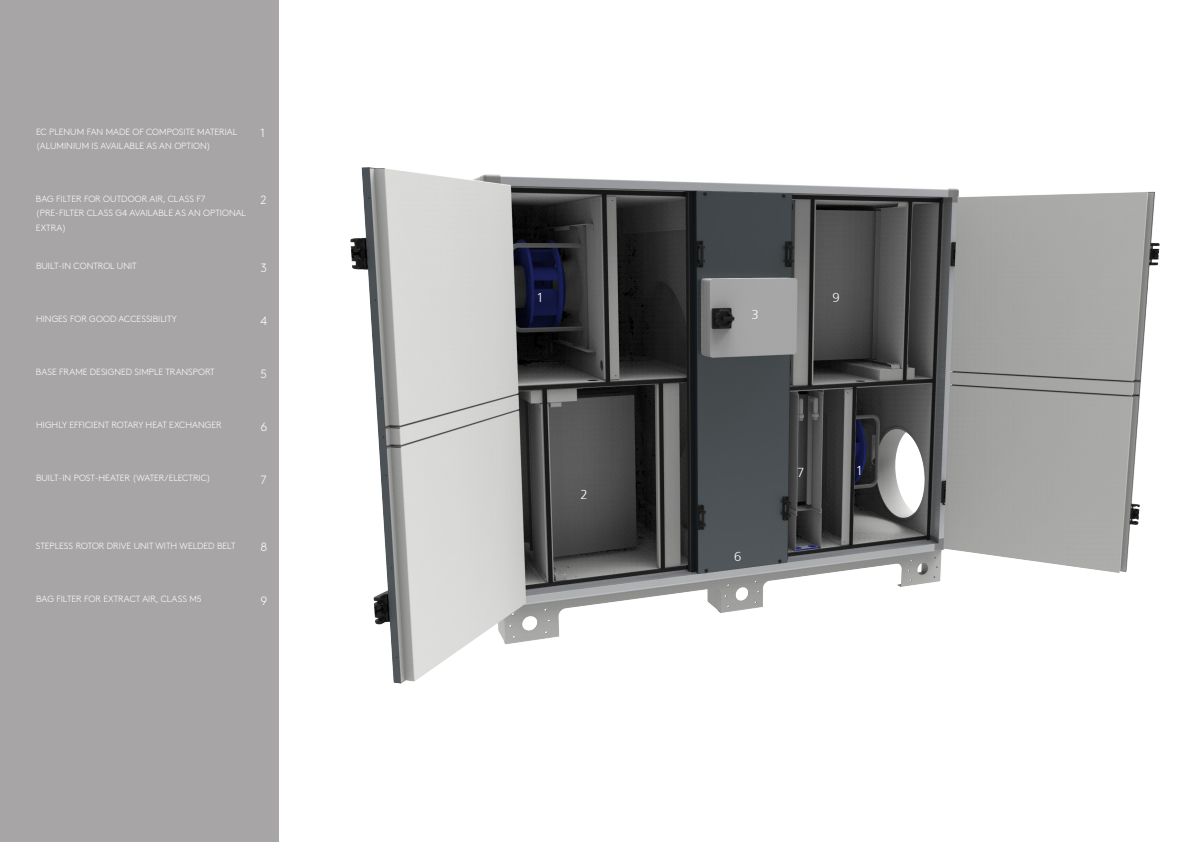
<style>
.page{position:relative;width:1191px;height:842px;background:#fff}
.page>*{position:absolute;margin:0;border:0;box-sizing:border-box;transform-origin:0 0}
.t1{font:300 13px "Frutiger 45";color:#fff}
.Text_white_12{font:300 12px "Swegon Brown";color:#fff}
.Text_white_12-2{font:300 9px/14.4px "Swegon Brown";color:#fff}
</style>
<div class="page">
<img style="left:350px;top:167px;width:810px;height:517px">
<div style="left:0;top:0;width:279px;height:842px;background:#a7a5a6"></div>
<p class="Text_white_12-2" style="left:36px;top:124px;width:203px">EC PLENUM FAN MADE OF COMPOSITE MATERIAL</p>
<p class="Text_white_12-2" style="left:36px;top:138px;width:176px">(ALUMINIUM IS AVAILABLE AS AN OPTION)</p>
<p class="Text_white_12" style="left:260px;top:124px;width:6px">1</p>
<p class="Text_white_12-2" style="left:36px;top:191px;width:171px">BAG FILTER FOR OUTDOOR AIR, CLASS F7</p>
<p class="Text_white_12-2" style="left:36px;top:205px;width:212px">(PRE-FILTER CLASS G4 AVAILABLE AS AN OPTIONAL<br>EXTRA)</p>
<p class="Text_white_12" style="left:260px;top:191px;width:8px">2</p>
<p class="Text_white_12-2" style="left:36px;top:258px;width:102px">BUILT-IN CONTROL UNIT</p>
<p class="Text_white_12" style="left:261px;top:259px;width:8px">3</p>
<p class="t1" style="left:536px;top:290px;width:9px">1</p>
<p class="t1" style="left:832px;top:290px;width:9px">9</p>
<p class="Text_white_12-2" style="left:36px;top:311px;width:142px">HINGES FOR GOOD ACCESSIBILITY</p>
<p class="Text_white_12" style="left:261px;top:312px;width:8px">4</p>
<p class="t1" style="left:751px;top:307px;width:9px">3</p>
<p class="Text_white_12-2" style="left:36px;top:364px;width:180px">BASE FRAME DESIGNED SIMPLE TRANSPORT</p>
<p class="Text_white_12" style="left:260px;top:365px;width:8px">5</p>
<p class="Text_white_12-2" style="left:36px;top:417px;width:187px">HIGHLY EFFICIENT ROTARY HEAT EXCHANGER</p>
<p class="Text_white_12" style="left:261px;top:417px;width:8px">6</p>
<p class="Text_white_12-2" style="left:36px;top:470px;width:176px">BUILT-IN POST-HEATER (WATER/ELECTRIC)</p>
<p class="Text_white_12" style="left:260px;top:470px;width:8px">7</p>
<p class="t1" style="left:797px;top:465px;width:9px">7</p>
<p class="t1" style="left:856px;top:463px;width:9px">1</p>
<p class="t1" style="left:580px;top:487px;width:9px">2</p>
<p class="Text_white_12-2" style="left:36px;top:538px;width:201px">STEPLESS ROTOR DRIVE UNIT WITH WELDED BELT</p>
<p class="Text_white_12" style="left:260px;top:538px;width:8px">8</p>
<p class="t1" style="left:734px;top:549px;width:9px">6</p>
<p class="Text_white_12-2" style="left:36px;top:591px;width:167px">BAG FILTER FOR EXTRACT AIR, CLASS M5</p>
<p class="Text_white_12" style="left:261px;top:591px;width:8px">9</p>
</div>
